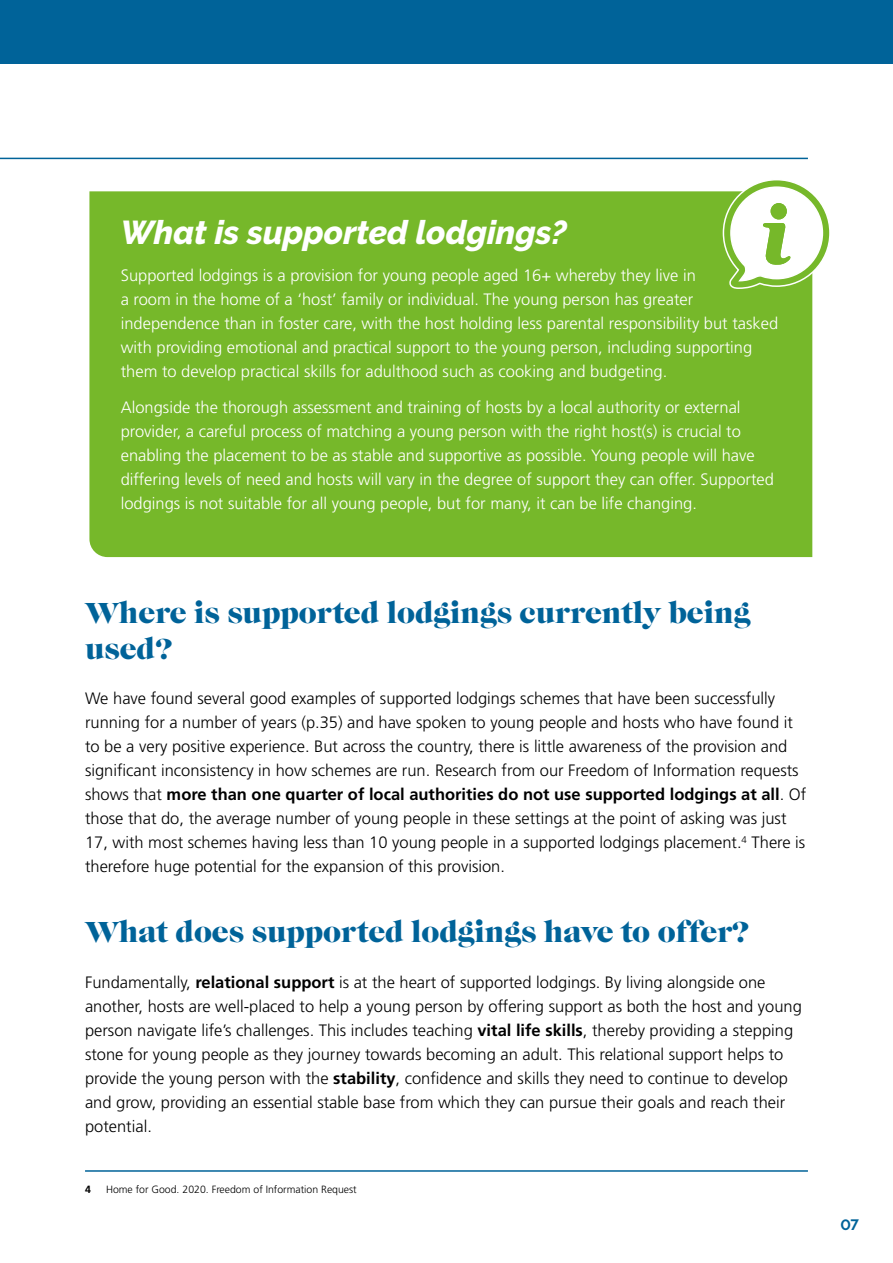
<style>
.page{position:relative;width:893px;height:1263px;background:#fff}
.page>*{position:absolute;margin:0;border:0;box-sizing:border-box;transform-origin:0 0}
.t1{font:italic 800 33px "Raleway";color:#fff}
.t2{font:30px/36px "Caslon Graphique";color:#006399}
.t3{font:300 16.5px/24px "Frutiger LT Std";color:#000}
.t4{font:300 16.5px/24px "Frutiger LT Std";color:#fff}
.t5{font:700 15px "Raleway";color:#006399}
.t6{font:300 10.5px "Frutiger LT Std";color:#000}
.t7{font:700 10.5px "Frutiger LT Std";color:#000}
.s1{font-weight:700}
</style>
<div class="page">
<div style="left:0;top:0;width:893px;height:64px;background:#006399"></div>
<div style="left:89px;top:191px;width:723px;height:366px;background:#76b82a"></div>
<hr style="left:0;top:158px;width:808px;height:1px;background:#006399">
<svg style="left:722px;top:180px;width:108px;height:110px"></svg>
<hr style="left:85px;top:1170px;width:723px;height:2px;background:#006399">
<h1 class="t1" style="left:121px;top:213px;width:448px">What is supported lodgings?</h1>
<p class="t4" style="left:121px;top:263px;width:659px">Supported lodgings is a provision for young people aged 16+ whereby they live in<br>a room in the home of a ‘host’ family or individual. The young person has greater independence than in foster care, with the host holding less parental responsibility but tasked with providing emotional and practical support to the young person, including supporting them to develop practical skills for adulthood such as cooking and budgeting.</p>
<p class="t4" style="left:121px;top:396px;width:655px">Alongside the thorough assessment and training of hosts by a local authority or external provider, a careful process of matching a young person with the right host(s) is crucial to enabling the placement to be as stable and supportive as possible. Young people will have differing levels of need and hosts will vary in the degree of support they can offer. Supported lodgings is not suitable for all young people, but for many, it can be life changing.</p>
<h2 class="t2" style="left:85px;top:595px;width:667px">Where is supported lodgings currently being used?</h2>
<p class="t3" style="left:85px;top:687px;width:723px">We have found several good examples of supported lodgings schemes that have been successfully running for a number of years (p.35) and have spoken to young people and hosts who have found it to be a very positive experience. But across the country, there is little awareness of the provision and significant inconsistency in how schemes are run. Research from our Freedom of Information requests shows that <span class="s1">more than one quarter of local authorities do not use supported lodgings at all</span>. Of those that do, the average number of young people in these settings at the point of asking was just 17, with most schemes having less than 10 young people in a supported lodgings placement.<sup>4</sup> There is therefore huge potential for the expansion of this provision.</p>
<h2 class="t2" style="left:85px;top:914px;width:665px">What does supported lodgings have to offer?</h2>
<p class="t3" style="left:85px;top:970px;width:718px">Fundamentally, <span class="s1">relational support</span> is at the heart of supported lodgings. By living alongside one another, hosts are well-placed to help a young person by offering support as both the host and young person navigate life’s challenges. This includes teaching <span class="s1">vital life skills</span>, thereby providing a stepping stone for young people as they journey towards becoming an adult. This relational support helps to provide the young person with the <span class="s1">stability</span>, confidence and skills they need to continue to develop and grow, providing an essential stable base from which they can pursue their goals and reach their potential.</p>
<p class="t7" style="left:85px;top:1183px;width:7px">4</p>
<p class="t6" style="left:106px;top:1184px;width:252px">Home for Good. 2020. Freedom of Information Request</p>
<p class="t5" style="left:840px;top:1216px;width:20px">07</p>
</div>
